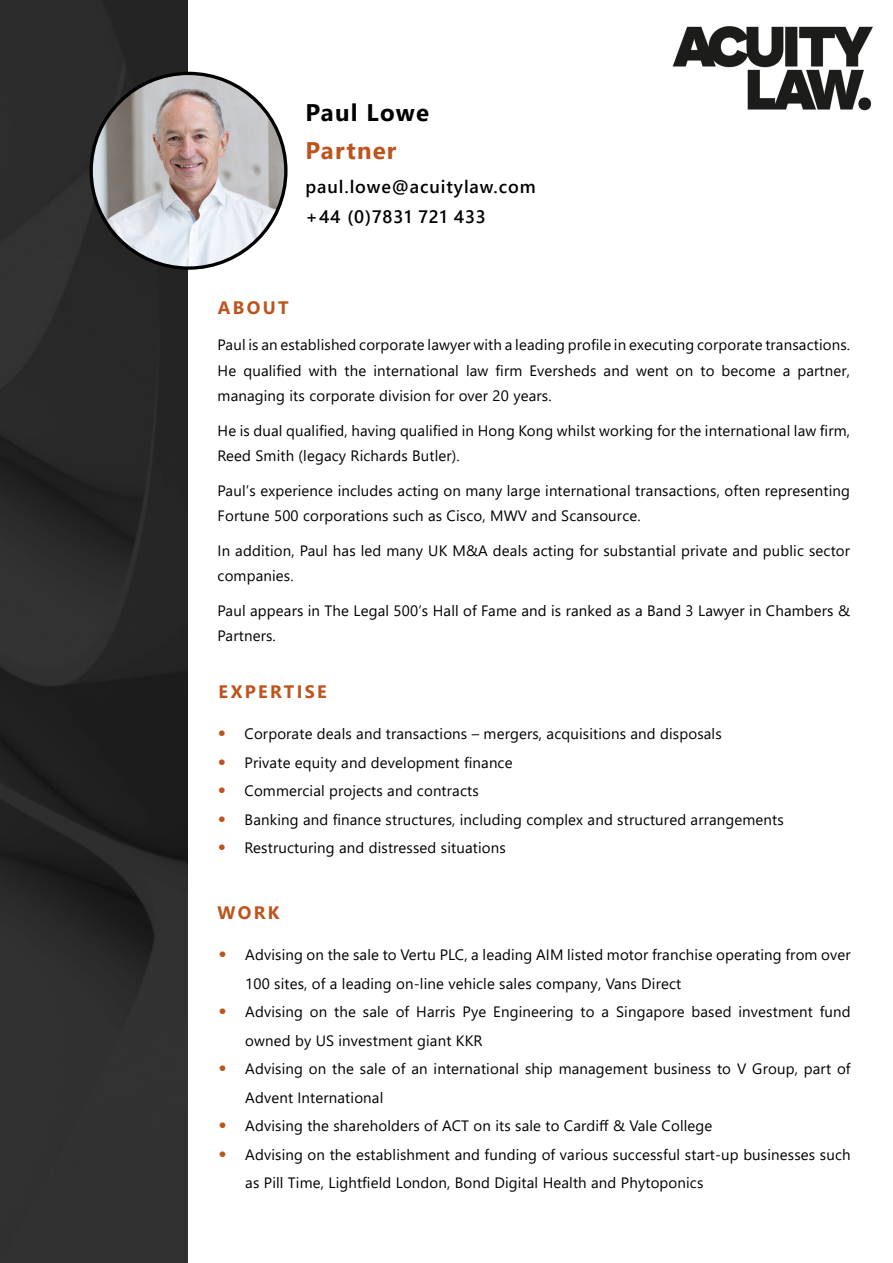
<style>
.page{position:relative;width:893px;height:1263px;background:#fff}
.page>*{position:absolute;margin:0;border:0;box-sizing:border-box;transform-origin:0 0}
.t1{font:700 24px "Segoe UI";letter-spacing:.05em;color:#000}
.t2{font:700 24px "Segoe UI";letter-spacing:.05em;color:#be531c}
.t3{font:600 18px "Segoe UI";letter-spacing:.05em;color:#000}
.t4{font:700 18px "Segoe UI";letter-spacing:.13em;color:#be531c}
.t5{font:15px/25.5px "Segoe UI";letter-spacing:.01em;color:#000}
.s1{font-weight:700;font-size:21px;color:#be531c}
</style>
<div class="page">
<img style="left:0;top:0;width:188px;height:1263px">
<img style="left:672px;top:26px;width:201px;height:85px">
<img style="left:91px;top:73px;width:195px;height:195px;border-radius:97px">
<p class="t1" style="left:306px;top:90px;width:125px">Paul Lowe</p>
<p class="t2" style="left:306px;top:128px;width:92px">Partner</p>
<p class="t3" style="left:306px;top:170px;width:232px">paul.lowe@acuitylaw.com</p>
<p class="t3" style="left:306px;top:200px;width:182px">+44 (0)7831 721 433</p>
<p class="t4" style="left:218px;top:290px;width:72px">ABOUT</p>
<p class="t5" style="left:218px;top:331px;width:634px;text-align:justify">Paul is an established corporate lawyer with a leading profile in executing corporate transactions.<br>He qualified with the international law firm Eversheds and went on to become a partner, managing its corporate division for over 20 years.</p>
<p class="t5" style="left:218px;top:416px;width:634px">He is dual qualified, having qualified in Hong Kong whilst working for the international law firm,<br>Reed Smith (legacy Richards Butler).</p>
<p class="t5" style="left:218px;top:476px;width:634px">Paul’s experience includes acting on many large international transactions, often representing<br>Fortune 500 corporations such as Cisco, MWV and Scansource.</p>
<p class="t5" style="left:218px;top:536px;width:634px">In addition, Paul has led many UK M&amp;A deals acting for substantial private and public sector companies.</p>
<p class="t5" style="left:218px;top:596px;width:634px">Paul appears in The Legal 500’s Hall of Fame and is ranked as a Band 3 Lawyer in Chambers &amp;<br>Partners.</p>
<p class="t4" style="left:218px;top:674px;width:110px">EXPERTISE</p>
<p class="t5" style="left:218px;top:720px;width:506px"><span class="s1">•</span> Corporate deals and transactions – mergers, acquisitions and disposals</p>
<p class="t5" style="left:218px;top:748px;width:296px"><span class="s1">•</span> Private equity and development finance</p>
<p class="t5" style="left:218px;top:777px;width:263px"><span class="s1">•</span> Commercial projects and contracts</p>
<p class="t5" style="left:218px;top:805px;width:568px"><span class="s1">•</span> Banking and finance structures, including complex and structured arrangements</p>
<p class="t5" style="left:218px;top:834px;width:290px"><span class="s1">•</span> Restructuring and distressed situations</p>
<p class="t4" style="left:217px;top:895px;width:64px">WORK</p>
<p class="t5" style="left:245px;top:939px;width:607px;line-height:28.5px;text-indent:-27px"><span class="s1">•</span> Advising on the sale to Vertu PLC, a leading AIM listed motor franchise operating from over<br>100 sites, of a leading on-line vehicle sales company, Vans Direct</p>
<p class="t5" style="left:245px;top:996px;width:607px;line-height:28.5px;text-indent:-27px"><span class="s1">•</span> Advising on the sale of Harris Pye Engineering to a Singapore based investment fund owned by US investment giant KKR</p>
<p class="t5" style="left:245px;top:1053px;width:607px;line-height:28.5px;text-indent:-27px"><span class="s1">•</span> Advising on the sale of an international ship management business to V Group, part of<br>Advent International</p>
<p class="t5" style="left:218px;top:1112px;width:496px"><span class="s1">•</span> Advising the shareholders of ACT on its sale to Cardiff &amp; Vale College</p>
<p class="t5" style="left:245px;top:1139px;width:607px;line-height:28.5px;text-indent:-27px"><span class="s1">•</span> Advising on the establishment and funding of various successful start-up businesses such as Pill Time, Lightfield London, Bond Digital Health and Phytoponics</p>
</div>
